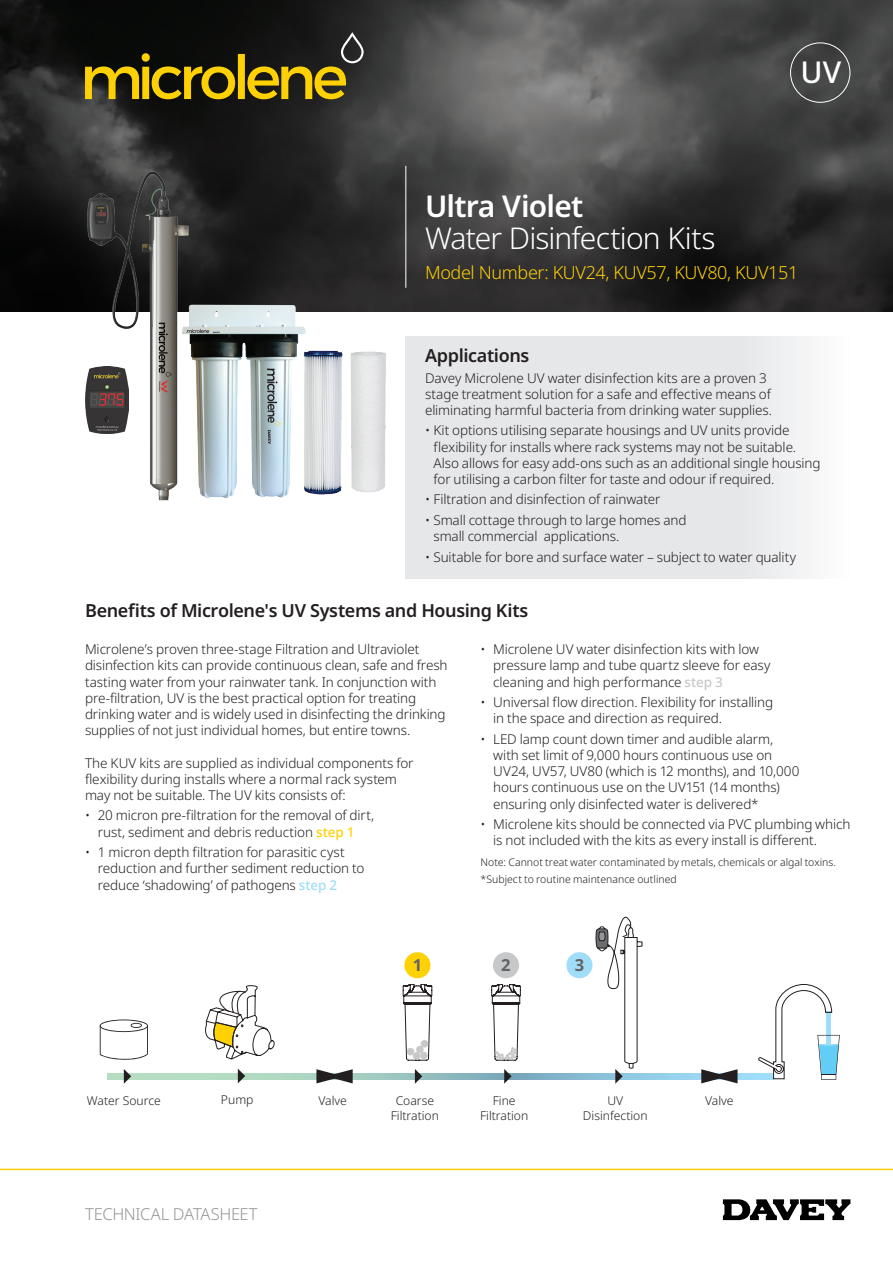
<style>
.page{position:relative;width:893px;height:1263px;background:#fff}
.page>*{position:absolute;margin:0;border:0;box-sizing:border-box;transform-origin:0 0}
.t1{font:300 30px "Noto Sans";letter-spacing:-.025em;color:#fff}
.t2{font:600 30px "Noto Sans";letter-spacing:-.025em;color:#fff}
.t3{font:500 30px "Noto Sans";color:#fff}
.t4{font:600 18px "Noto Sans";letter-spacing:-.02em;color:#231f20}
.t5{font:300 18px "Noto Sans";letter-spacing:-.02em;color:#fed105}
.t6{font:300 16.5px "Noto Sans";letter-spacing:-.025em;color:#939598}
.t7{font:700 16.5px "Noto Sans";color:#636366}
.t8{font:300 13.5px/16.2px "Noto Sans";letter-spacing:-.01em;color:#231f20}
.t9{font:300 12.15px/15.1px "Noto Sans";color:#231f20;text-align:center}
.t10{font:300 10.5px/16.8px "Noto Sans";color:#231f20}
.s1{font-weight:500;color:#fed105}
.s2{font-weight:500;color:#9fddf8}
.s3{font-weight:500;color:#c7c8ca}
</style>
<div class="page">
<img style="left:0;top:0;width:893px;height:312px">
<svg style="left:0;top:159px;width:893px;height:152px;background:#292929"></svg>
<hr style="left:405px;top:166px;width:1px;height:122px;background:#fff">
<svg style="left:723px;top:1199px;width:127px;height:21px"></svg>
<hr style="left:0;top:1169px;width:893px;height:1px;background:#fed105">
<svg style="left:85px;top:32px;width:279px;height:67px;background:#4d4311"></svg>
<div style="left:790px;top:43px;width:60px;height:60px;border:1px solid #fff;border-radius:50%"></div>
<div style="left:405px;top:337px;width:445px;height:242px;background:#e6e7e9"></div>
<img style="left:85px;top:170px;width:104px;height:331px">
<img style="left:85px;top:367px;width:44px;height:67px">
<img style="left:180px;top:298px;width:128px;height:203px">
<img style="left:300px;top:347px;width:86px;height:150px">
<svg style="left:108px;top:1073px;width:650px;height:6px;background:#99c7c9"></svg>
<svg style="left:100px;top:1019px;width:48px;height:41px"></svg>
<svg style="left:124px;top:1069px;width:7px;height:15px"></svg>
<svg style="left:415px;top:1069px;width:7px;height:15px"></svg>
<svg style="left:504px;top:1069px;width:8px;height:15px"></svg>
<svg style="left:204px;top:985px;width:71px;height:99px"></svg>
<svg style="left:316px;top:1069px;width:37px;height:14px"></svg>
<svg style="left:701px;top:1069px;width:36px;height:14px"></svg>
<div style="left:404px;top:952px;width:26px;height:26px;background:#fed105;border-radius:50%"></div>
<div style="left:493px;top:952px;width:26px;height:26px;background:#c7c8ca;border-radius:50%"></div>
<div style="left:566px;top:952px;width:26px;height:26px;background:#9fddf8;border-radius:50%"></div>
<svg style="left:758px;top:984px;width:82px;height:96px"></svg>
<hr style="left:819px;top:1044px;width:20px;height:2px;background:#9fddf8;border-radius:50%">
<svg style="left:402px;top:984px;width:31px;height:77px"></svg>
<div style="left:420px;top:1052px;width:8px;height:7px;background:#c7c8ca;border-radius:50%"></div>
<div style="left:413px;top:1052px;width:7px;height:8px;background:#c7c8ca;border-radius:50%"></div>
<div style="left:407px;top:1048px;width:7px;height:7px;background:#c7c8ca;border-radius:50%"></div>
<div style="left:416px;top:1046px;width:8px;height:7px;background:#c7c8ca;border-radius:50%"></div>
<div style="left:421px;top:1040px;width:7px;height:7px;background:#c7c8ca;border-radius:50%"></div>
<svg style="left:491px;top:984px;width:30px;height:77px"></svg>
<svg style="left:595px;top:917px;width:48px;height:167px"></svg>
<h1 class="t3" style="left:801px;top:51px;width:42px">UV</h1>
<h1 class="t2" style="left:425px;top:185px;width:160px">Ultra Violet</h1>
<h1 class="t1" style="left:425px;top:217px;width:292px">Water Disinfection Kits</h1>
<h2 class="t5" style="left:425px;top:260px;width:375px">Model Number: KUV24, KUV57, KUV80, KUV151</h2>
<h2 class="t4" style="left:425px;top:343px;width:106px">Applications</h2>
<p class="t8" style="left:425px;top:370px;width:348px">Davey Microlene UV water disinfection kits are a proven 3 stage treatment solution for a safe and effective means of eliminating harmful bacteria from drinking water supplies.</p>
<p class="t8" style="left:433px;top:423px;width:389px;text-indent:-9px">• Kit options utilising separate housings and UV units provide flexibility for installs where rack systems may not be suitable.<br>Also allows for easy add-ons such as an additional single housing for utilising a carbon filter for taste and odour if required.</p>
<p class="t8" style="left:425px;top:492px;width:237px">• Filtration and disinfection of rainwater</p>
<p class="t8" style="left:433px;top:512px;width:255px;text-indent:-9px">• Small cottage through to large homes and small commercial applications.</p>
<p class="t8" style="left:425px;top:549px;width:373px">• Suitable for bore and surface water – subject to water quality</p>
<h2 class="t4" style="left:85px;top:597px;width:445px">Benefits of Microlene's UV Systems and Housing Kits</h2>
<p class="t8" style="left:85px;top:641px;width:364px">Microlene’s proven three-stage Filtration and Ultraviolet disinfection kits can provide continuous clean, safe and fresh tasting water from your rainwater tank. In conjunction with pre-filtration, UV is the best practical option for treating drinking water and is widely used in disinfecting the drinking supplies of not just individual homes, but entire towns.</p>
<p class="t8" style="left:85px;top:755px;width:330px">The KUV kits are supplied as individual components for flexibility during installs where a normal rack system may not be suitable. The UV kits consists of:</p>
<p class="t8" style="left:85px;top:808px;width:291px;text-align:center">• 20 micron pre-filtration for the removal of dirt, rust, sediment and debris reduction <span class="s1">step 1</span></p>
<p class="t8" style="left:98px;top:844px;width:268px;text-indent:-13px">• 1 micron depth filtration for parasitic cyst reduction and further sediment reduction to reduce ‘shadowing’ of pathogens <span class="s2">step 2</span></p>
<p class="t8" style="left:493px;top:641px;width:279px;text-indent:-13px">• Microlene UV water disinfection kits with low pressure lamp and tube quartz sleeve for easy cleaning and high performance <span class="s3">step 3</span></p>
<p class="t8" style="left:493px;top:694px;width:282px;text-indent:-13px">• Universal flow direction. Flexibility for installing in the space and direction as required.</p>
<p class="t8" style="left:493px;top:731px;width:308px;text-indent:-13px">• LED lamp count down timer and audible alarm, with set limit of 9,000 hours continuous use on UV24, UV57, UV80 (which is 12 months), and 10,000 hours continuous use on the UV151 (14 months) ensuring only disinfected water is delivered*</p>
<p class="t8" style="left:493px;top:816px;width:359px;text-indent:-13px">• Microlene kits should be connected via PVC plumbing which is not included with the kits as every install is different.</p>
<p class="t10" style="left:480px;top:854px;width:357px">Note: Cannot treat water contaminated by metals, chemicals or algal toxins. *Subject to routine maintenance outlined</p>
<p class="t7" style="left:413px;top:953px;width:11px">1</p>
<p class="t7" style="left:501px;top:953px;width:11px">2</p>
<p class="t7" style="left:575px;top:953px;width:11px">3</p>
<p class="t9" style="left:87px;top:1093px;width:75px">Water Source</p>
<p class="t9" style="left:221px;top:1093px;width:34px">Pump</p>
<p class="t9" style="left:318px;top:1093px;width:30px">Valve</p>
<p class="t9" style="left:391px;top:1093px;width:50px">Coarse<br>Filtration</p>
<p class="t9" style="left:480px;top:1093px;width:50px">Fine<br>Filtration</p>
<p class="t9" style="left:583px;top:1093px;width:66px">UV<br>Disinfection</p>
<p class="t9" style="left:705px;top:1093px;width:30px">Valve</p>
<p class="t6" style="left:85px;top:1203px;width:174px">TECHNICAL DATASHEET</p>
</div>
